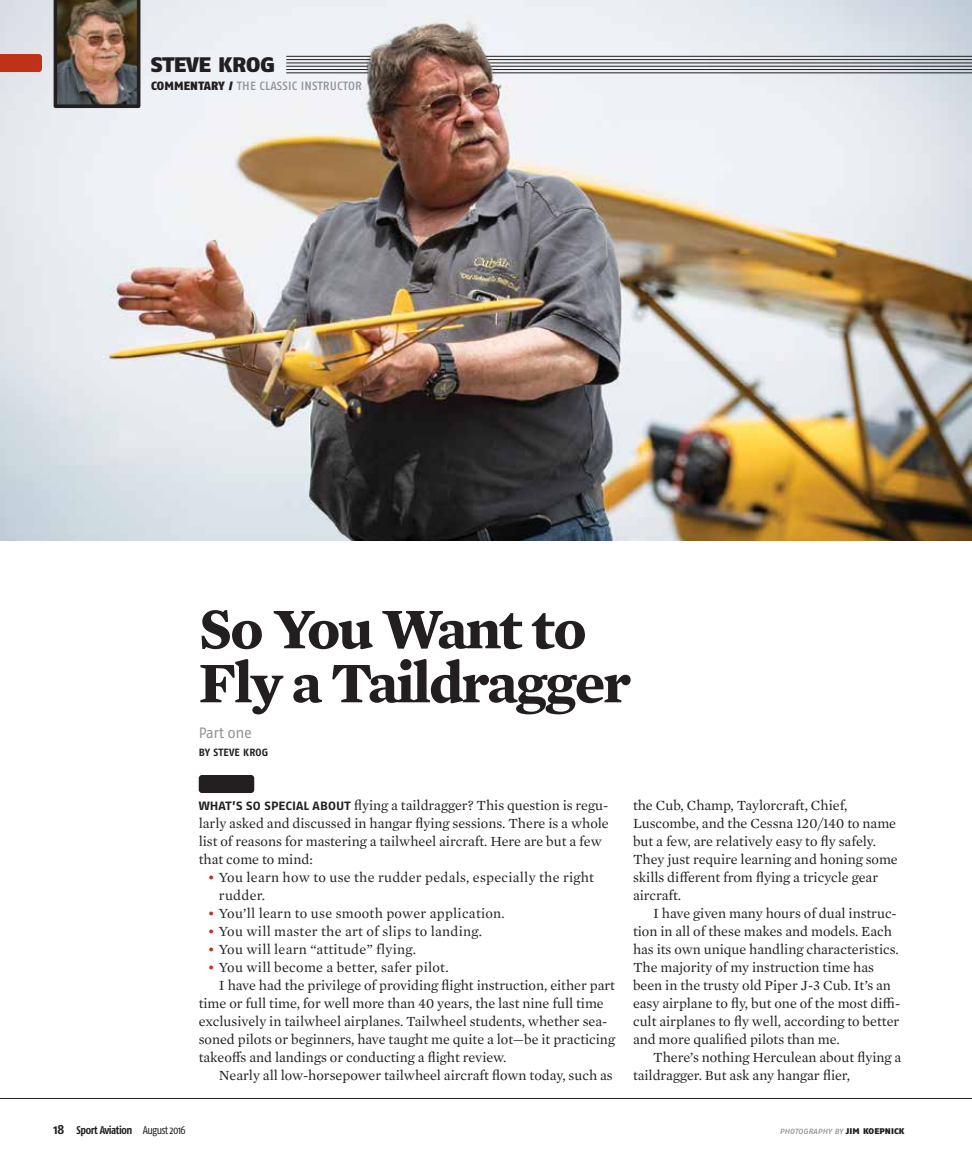
<style>
.page{position:relative;width:972px;height:1175px;background:#fff}
.page>*{position:absolute;margin:0;border:0;box-sizing:border-box;transform-origin:0 0}
.t1{font:700 58.5px/54px "Mercury Text G1";letter-spacing:-.03em;color:#231f20}
.t2{font:900 21px "Fago OT Extd";letter-spacing:-.01em;color:#231f20}
.t3{font:15px "Fago OT";letter-spacing:-.02em;color:#939598}
.t4{font:14.25px/18px "Mercury Text G1";color:#231f20}
.t5{font:14.25px/18px "Mercury Text G1";letter-spacing:.02em;color:#231f20}
.t6{font:500 12px "Fago OT";letter-spacing:.01em;color:#939598}
.t7{font:700 condensed 11.25px "Fago OT";letter-spacing:-.04em;color:#231f20}
.t8{font:700 10.5px "Fago OT";letter-spacing:.02em;color:#231f20}
.t9{font:7.5px "Fago OT Extd Ita";letter-spacing:.02em;color:#808285}
.s1{font-weight:900;color:#231f20}
.s2{font-family:"Fago OT Extd";font-weight:700;font-size:12px}
.s3{color:#c0311a}
.s4{font-size:13.5px}
.s5{font-weight:400}
.s6{font-family:"Fago OT Extd";font-weight:900;font-size:8.25px;color:#231f20}
</style>
<div class="page">
<img style="left:0;top:0;width:972px;height:540px">
<img style="left:54px;top:0;width:86px;height:108px">
<hr style="left:0;top:1098px;width:972px;height:1px;background:#231f20">
<div style="left:199px;top:775px;width:55px;height:18px;background:#231f20;border-radius:3px"></div>
<svg style="left:0;top:54px;width:42px;height:18px"></svg>
<hr style="left:287px;top:72px;width:685px;height:1px;background:#231f20">
<hr style="left:287px;top:56px;width:685px;height:1px;background:#231f20">
<hr style="left:287px;top:59px;width:685px;height:1px;background:#231f20">
<hr style="left:287px;top:63px;width:685px;height:1px;background:#231f20">
<hr style="left:287px;top:66px;width:685px;height:1px;background:#231f20">
<hr style="left:287px;top:69px;width:685px;height:1px;background:#231f20">
<img style="left:338px;top:47px;width:205px;height:33px">
<h2 class="t2" style="left:151px;top:52px;width:126px">STEVE KROG</h2>
<p class="t6" style="left:151px;top:79px;width:212px"><span class="s1">COMMENTARY /</span> THE CLASSIC INSTRUCTOR</p>
<h1 class="t1" style="left:199px;top:599px;width:434px">So You Want to<br>Fly a Taildragger</h1>
<p class="t3" style="left:199px;top:724px;width:55px">Part one</p>
<p class="t8" style="left:199px;top:746px;width:71px">BY STEVE KROG</p>
<p class="t4" style="left:199px;top:796px;width:412px"><span class="s2">WHAT’S SO SPECIAL ABOUT</span> flying a taildragger? This question is regu&shy;larly asked and discussed in hangar flying sessions. There is a whole list of reasons for mastering a tailwheel aircraft. Here are but a few that come to mind:</p>
<p class="t5" style="left:219px;top:868px;width:377px;text-indent:-11px"><span class="s3">•</span> You learn how to use the rudder pedals, especially the right rudder.</p>
<p class="t5" style="left:208px;top:904px;width:299px"><span class="s3">•</span> You’ll learn to use smooth power application.</p>
<p class="t5" style="left:208px;top:922px;width:276px"><span class="s3">•</span> You will master the art of slips to landing.</p>
<p class="t5" style="left:208px;top:940px;width:210px"><span class="s3">•</span> You will learn “attitude” flying.</p>
<p class="t5" style="left:208px;top:958px;width:242px"><span class="s3">•</span> You will become a better, safer pilot.</p>
<p class="t4" style="left:219px;top:975px;width:398px">I have had the privilege of providing flight instruction, either part</p>
<p class="t4" style="left:199px;top:993px;width:407px">time or full time, for well more than 40 years, the last nine full time</p>
<p class="t4" style="left:199px;top:1011px;width:410px">exclusively in tailwheel airplanes. Tailwheel students, whether sea-</p>
<p class="t4" style="left:199px;top:1029px;width:418px">soned pilots or beginners, have taught me quite a lot—be it practicing</p>
<p class="t4" style="left:199px;top:1047px;width:309px">takeoffs and landings or conducting a flight review.</p>
<p class="t4" style="left:219px;top:1065px;width:395px">Nearly all low-horsepower tailwheel aircraft flown today, such as</p>
<p class="t7" style="left:54px;top:1123px;width:134px"><span class="s4">18</span> Sport Aviation <span class="s5">August 2016</span></p>
<p class="t4" style="left:633px;top:795px;width:266px">the Cub, Champ, Taylorcraft, Chief, Luscombe, and the Cessna 120/140 to name but a few, are relatively easy to fly safely.<br>They just require learning and honing some skills different from flying a tricycle gear aircraft.</p>
<p class="t4" style="left:633px;top:903px;width:269px;text-indent:20px">I have given many hours of dual instruc&shy;tion in all of these makes and models. Each has its own unique handling characteristics.<br>The majority of my instruction time has been in the trusty old Piper J-3 Cub. It’s an easy airplane to fly, but one of the most diffi&shy;cult airplanes to fly well, according to better and more qualified pilots than me.</p>
<p class="t4" style="left:633px;top:1047px;width:270px;text-indent:20px">There’s nothing Herculean about flying a taildragger. But ask any hangar flier,</p>
<p class="t9" style="left:780px;top:1127px;width:126px">PHOTOGRAPHY BY <span class="s6">JIM KOEPNICK</span></p>
</div>
